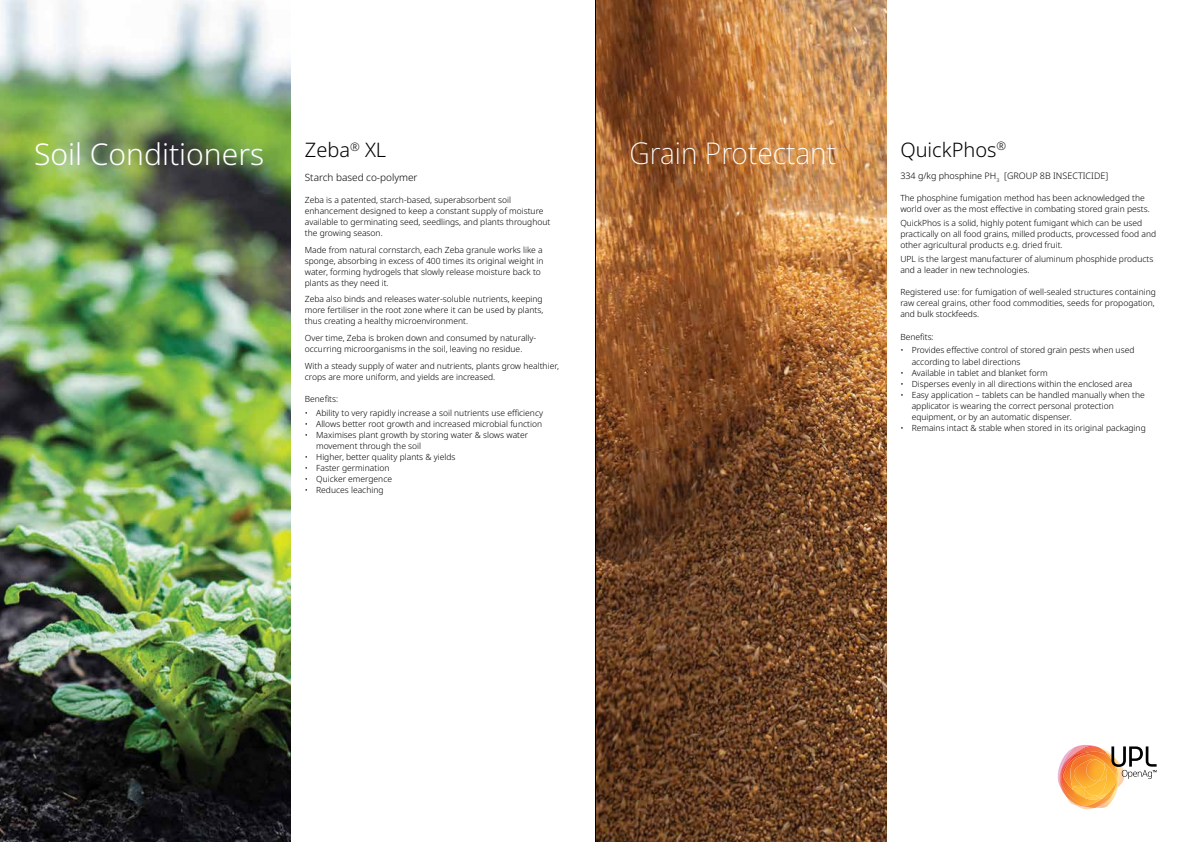
<style>
.page{position:relative;width:1191px;height:842px;background:#fff}
.page>*{position:absolute;margin:0;border:0;box-sizing:border-box;transform-origin:0 0}
.t1{font:300 30px "Noto Sans";color:#fff}
.t2{font:200 30px "Noto Sans Display";color:#fff}
.t3{font:300 20px "Noto Sans";color:#000}
.t4{font:300 10px "Noto Sans";color:#000}
.t5{font:300 9px "Noto Sans";color:#000}
.t6{font:300 8.5px/11px "Noto Sans";color:#000}
</style>
<div class="page">
<img style="left:596px;top:0;width:290px;height:842px">
<img style="left:0;top:0;width:291px;height:842px">
<hr style="left:595px;top:0;width:1px;height:842px;background:#000">
<svg style="left:1057px;top:745px;width:99px;height:63px"></svg>
<h1 class="t1" style="left:34px;top:133px;width:232px">Soil Conditioners</h1>
<h2 class="t3" style="left:305px;top:136px;width:83px">Zeba<sup>®</sup> XL</h2>
<p class="t4" style="left:305px;top:170px;width:114px">Starch based co-polymer</p>
<p class="t6" style="left:305px;top:195px;width:247px">Zeba is a patented, starch-based, superabsorbent soil enhancement designed to keep a constant supply of moisture available to germinating seed, seedlings, and plants throughout the growing season.</p>
<p class="t6" style="left:305px;top:244px;width:240px">Made from natural cornstarch, each Zeba granule works like a sponge, absorbing in excess of 400 times its original weight in water, forming hydrogels that slowly release moisture back to plants as they need it.</p>
<p class="t6" style="left:305px;top:294px;width:240px;text-align:justify">Zeba also binds and releases water-soluble nutrients, keeping more fertiliser in the root zone where it can be used by plants, thus creating a healthy microenvironment.</p>
<p class="t6" style="left:305px;top:333px;width:233px">Over time, Zeba is broken down and consumed by naturally&shy;occurring microorganisms in the soil, leaving no residue.</p>
<p class="t6" style="left:305px;top:360px;width:256px">With a steady supply of water and nutrients, plants grow healthier, crops are more uniform, and yields are increased.</p>
<p class="t6" style="left:305px;top:394px;width:35px">Benefits:</p>
<p class="t6" style="left:305px;top:408px;width:240px">• Ability to very rapidly increase a soil nutrients use efficiency</p>
<p class="t6" style="left:305px;top:419px;width:239px">• Allows better root growth and increased microbial function</p>
<p class="t6" style="left:316px;top:430px;width:213px;text-indent:-11px">• Maximises plant growth by storing water &amp; slows water movement through the soil</p>
<p class="t6" style="left:305px;top:452px;width:152px">• Higher, better quality plants &amp; yields</p>
<p class="t6" style="left:305px;top:463px;width:86px">• Faster germination</p>
<p class="t6" style="left:305px;top:474px;width:89px">• Quicker emergence</p>
<p class="t6" style="left:305px;top:485px;width:80px">• Reduces leaching</p>
<h1 class="t2" style="left:629px;top:132px;width:208px">Grain Protectant</h1>
<h2 class="t3" style="left:900px;top:135px;width:107px">QuickPhos<sup>®</sup></h2>
<p class="t5" style="left:900px;top:169px;width:209px">334 g/kg phosphine PH<sub>3</sub> [GROUP 8B INSECTICIDE]</p>
<p class="t6" style="left:900px;top:193px;width:251px">The phosphine fumigation method has been acknowledged the world over as the most effective in combating stored grain pests.</p>
<p class="t6" style="left:900px;top:218px;width:257px">QuickPhos is a solid, highly potent fumigant which can be used practically on all food grains, milled products, provcessed food and other agricultural products e.g. dried fruit.</p>
<p class="t6" style="left:900px;top:254px;width:254px">UPL is the largest manufacturer of aluminum phosphide products and a leader in new technologies.</p>
<p class="t6" style="left:900px;top:287px;width:257px">Registered use: for fumigation of well-sealed structures containing raw cereal grains, other food commodities, seeds for propogation, and bulk stockfeeds.</p>
<p class="t6" style="left:900px;top:331px;width:35px">Benefits:</p>
<p class="t6" style="left:911px;top:345px;width:224px;text-indent:-11px">• Provides effective control of stored grain pests when used according to label directions</p>
<p class="t6" style="left:900px;top:367px;width:149px">• Available in tablet and blanket form</p>
<p class="t6" style="left:900px;top:378px;width:233px">• Disperses evenly in all directions within the enclosed area</p>
<p class="t6" style="left:911px;top:389px;width:235px;text-indent:-11px">• Easy application – tablets can be handled manually when the applicator is wearing the correct personal protection equipment, or by an automatic dispenser.</p>
<p class="t6" style="left:900px;top:422px;width:247px">• Remains intact &amp; stable when stored in its original packaging</p>
</div>
